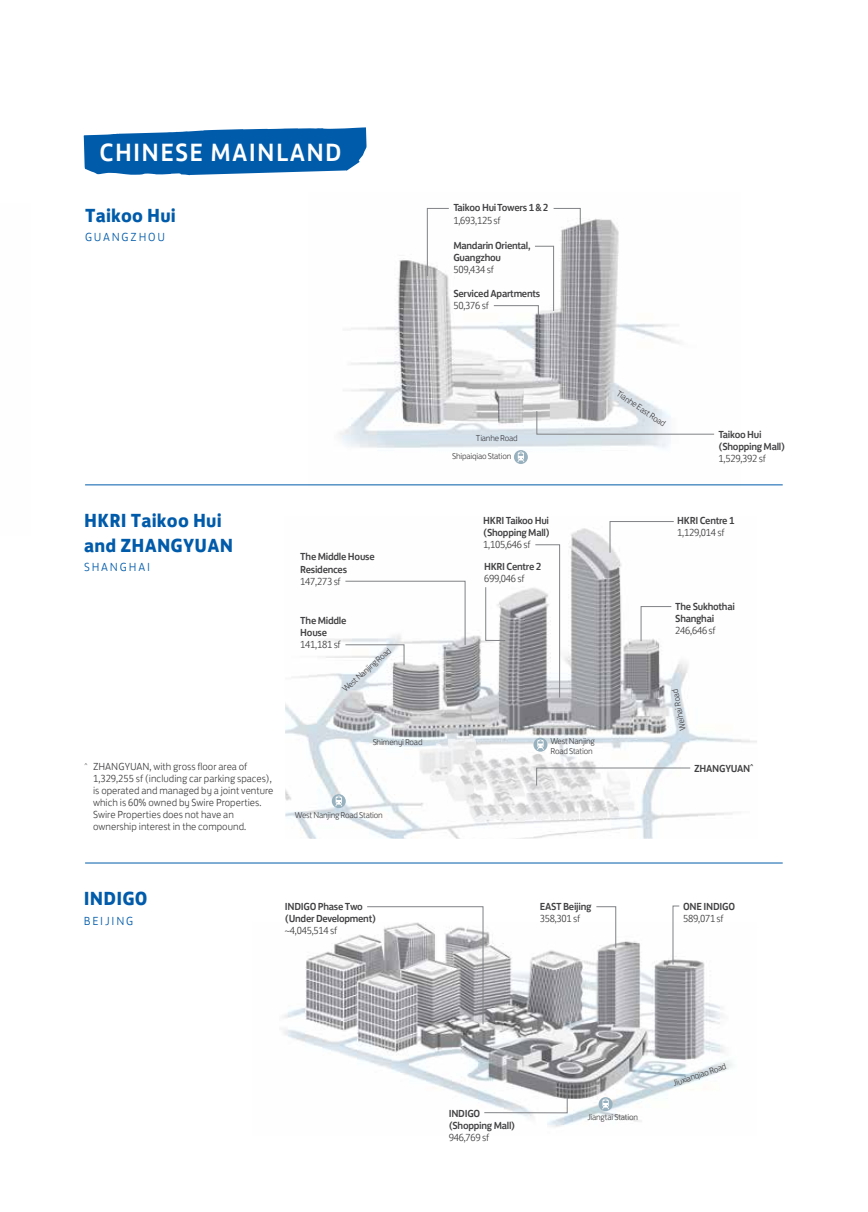
<style>
.page{position:relative;width:868px;height:1212px;background:#fff}
.page>*{position:absolute;margin:0;border:0;box-sizing:border-box;transform-origin:0 0}
.t1{font:500 25.65px "FS Jack";letter-spacing:.05em;color:#fff}
.t2{font:700 19.5px/24.8px "FS Jack";letter-spacing:.01em;color:#005baa}
.t3{font:300 12px "FS Jack";letter-spacing:.15em;color:#005baa}
.t4{font:300 10.5px/12px "FS Jack";color:#414042}
.t5{font:500 10.5px/12.3px "FS Jack";letter-spacing:-.025em;color:#414042}
.t6{font:300 8.7px/10.5px "FS Jack";letter-spacing:-.025em;color:#414042}
</style>
<div class="page">
<img style="left:308px;top:208px;width:432px;height:278px">
<img style="left:284px;top:923px;width:449px;height:204px">
<img style="left:285px;top:528px;width:472px;height:311px">
<svg style="left:672px;top:905px;width:7px;height:60px"></svg>
<svg style="left:595px;top:906px;width:21px;height:42px"></svg>
<svg style="left:366px;top:906px;width:117px;height:119px"></svg>
<svg style="left:483px;top:1088px;width:84px;height:25px"></svg>
<svg style="left:426px;top:208px;width:23px;height:69px"></svg>
<svg style="left:553px;top:208px;width:27px;height:23px"></svg>
<svg style="left:493px;top:246px;width:61px;height:114px"></svg>
<svg style="left:536px;top:411px;width:178px;height:24px"></svg>
<svg style="left:640px;top:606px;width:31px;height:36px"></svg>
<svg style="left:609px;top:521px;width:65px;height:32px"></svg>
<svg style="left:345px;top:581px;width:120px;height:85px"></svg>
<svg style="left:534px;top:544px;width:26px;height:154px"></svg>
<svg style="left:485px;top:587px;width:21px;height:54px"></svg>
<svg style="left:84px;top:127px;width:282px;height:48px;background:#2170b5"></svg>
<div style="left:514px;top:450px;width:14px;height:14px;background:#98b1be;border-radius:50%"></div>
<svg style="left:517px;top:451px;width:7px;height:11px"></svg>
<div style="left:598px;top:1097px;width:14px;height:14px;background:#98b1be;border-radius:50%"></div>
<svg style="left:602px;top:1098px;width:7px;height:11px"></svg>
<hr style="left:85px;top:484px;width:697px;height:1px;background:#005baa">
<hr style="left:85px;top:863px;width:697px;height:1px;background:#005baa">
<svg style="left:408px;top:734px;width:282px;height:89px"></svg>
<div style="left:332px;top:794px;width:14px;height:14px;background:#98b1be;border-radius:50%"></div>
<svg style="left:335px;top:795px;width:7px;height:11px"></svg>
<h1 class="t1" style="left:100px;top:132px;width:243px">CHINESE MAINLAND</h1>
<h2 class="t2" style="left:85px;top:201px;width:92px">Taikoo Hui</h2>
<p class="t3" style="left:85px;top:227px;width:81px">GUANGZHOU</p>
<p class="t5" style="left:453px;top:201px;width:97px">Taikoo HuiTowers 1 &amp; 2</p>
<p class="t4" style="left:453px;top:213px;width:49px">1,693,125 sf</p>
<p class="t5" style="left:453px;top:238px;width:79px">Mandarin Oriental,<br>Guangzhou</p>
<p class="t4" style="left:453px;top:263px;width:42px">509,434 sf</p>
<p class="t5" style="left:453px;top:287px;width:88px">Serviced Apartments</p>
<p class="t4" style="left:453px;top:299px;width:37px">50,376 sf</p>
<h2 class="t2" style="left:84px;top:506px;width:150px">HKRI Taikoo Hui and ZHANGYUAN</h2>
<p class="t3" style="left:84px;top:557px;width:67px">SHANGHAI</p>
<p class="t4" style="left:93px;top:760px;width:182px;text-indent:-9px"><sup>^</sup> ZHANGYUAN, with gross floor area of 1,329,255 sf (including car parking spaces), is operated and managed by a joint venture which is 60% owned by Swire Properties.<br>Swire Properties does not have an ownership interest in the compound.</p>
<p class="t5" style="left:300px;top:550px;width:76px">The Middle House<br>Residences</p>
<p class="t4" style="left:300px;top:574px;width:42px">147,273 sf</p>
<p class="t5" style="left:300px;top:613px;width:48px">The Middle<br>House</p>
<p class="t4" style="left:300px;top:638px;width:42px">141,181 sf</p>
<p class="t6" style="left:339px;top:685px;width:63px;rotate:-41deg">West N anjing Road</p>
<p class="t6" style="left:372px;top:736px;width:51px">Shimenyi Road</p>
<p class="t6" style="left:295px;top:809px;width:89px">West Nanjing Road Station</p>
<h2 class="t2" style="left:84px;top:885px;width:65px">INDIGO</h2>
<p class="t3" style="left:84px;top:911px;width:51px">BEIJING</p>
<p class="t5" style="left:285px;top:899px;width:93px">INDIGO Phase Two (Under Development)</p>
<p class="t4" style="left:285px;top:923px;width:54px">~4,045,514 sf</p>
<p class="t6" style="left:476px;top:432px;width:43px">Tianhe Road</p>
<p class="t6" style="left:452px;top:450px;width:61px">Shipaiqiao Station</p>
<p class="t5" style="left:483px;top:513px;width:68px">HKRI Taikoo Hui (Shopping Mall)</p>
<p class="t4" style="left:483px;top:537px;width:49px">1,105,646 sf</p>
<p class="t5" style="left:484px;top:559px;width:59px">HKRI Centre 2</p>
<p class="t4" style="left:484px;top:571px;width:42px">699,046 sf</p>
<p class="t6" style="left:620px;top:387px;width:59px;rotate:34deg">Tianhe East Road</p>
<p class="t5" style="left:718px;top:427px;width:68px">Taikoo Hui (Shopping Mall)</p>
<p class="t4" style="left:718px;top:452px;width:49px">1,529,392 sf</p>
<p class="t5" style="left:677px;top:514px;width:59px">HKRI Centre 1</p>
<p class="t4" style="left:677px;top:526px;width:49px">1,129,014 sf</p>
<p class="t5" style="left:675px;top:599px;width:61px">The Sukhothai<br>Shanghai</p>
<p class="t4" style="left:675px;top:624px;width:42px">246,646 sf</p>
<p class="t6" style="left:550px;top:735px;width:46px">West Nanjing<br>Road Station</p>
<p class="t6" style="left:676px;top:731px;width:43px;rotate:-101deg">Weihai Road</p>
<p class="t5" style="left:694px;top:761px;width:61px">ZHANGYUAN<sup>^</sup></p>
<p class="t5" style="left:539px;top:899px;width:53px">EAST Beijing</p>
<p class="t4" style="left:539px;top:911px;width:42px">358,301 sf</p>
<p class="t5" style="left:683px;top:899px;width:53px">ONE INDIGO</p>
<p class="t4" style="left:683px;top:911px;width:42px">589,071 sf</p>
<p class="t5" style="left:448px;top:1106px;width:68px">INDIGO (Shopping Mall)</p>
<p class="t4" style="left:448px;top:1130px;width:42px">946,769 sf</p>
<p class="t6" style="left:587px;top:1111px;width:52px">Jiangtai Station</p>
<p class="t6" style="left:671px;top:1078px;width:57px;rotate:-19deg">Jiuxianqiao Road</p>
</div>
